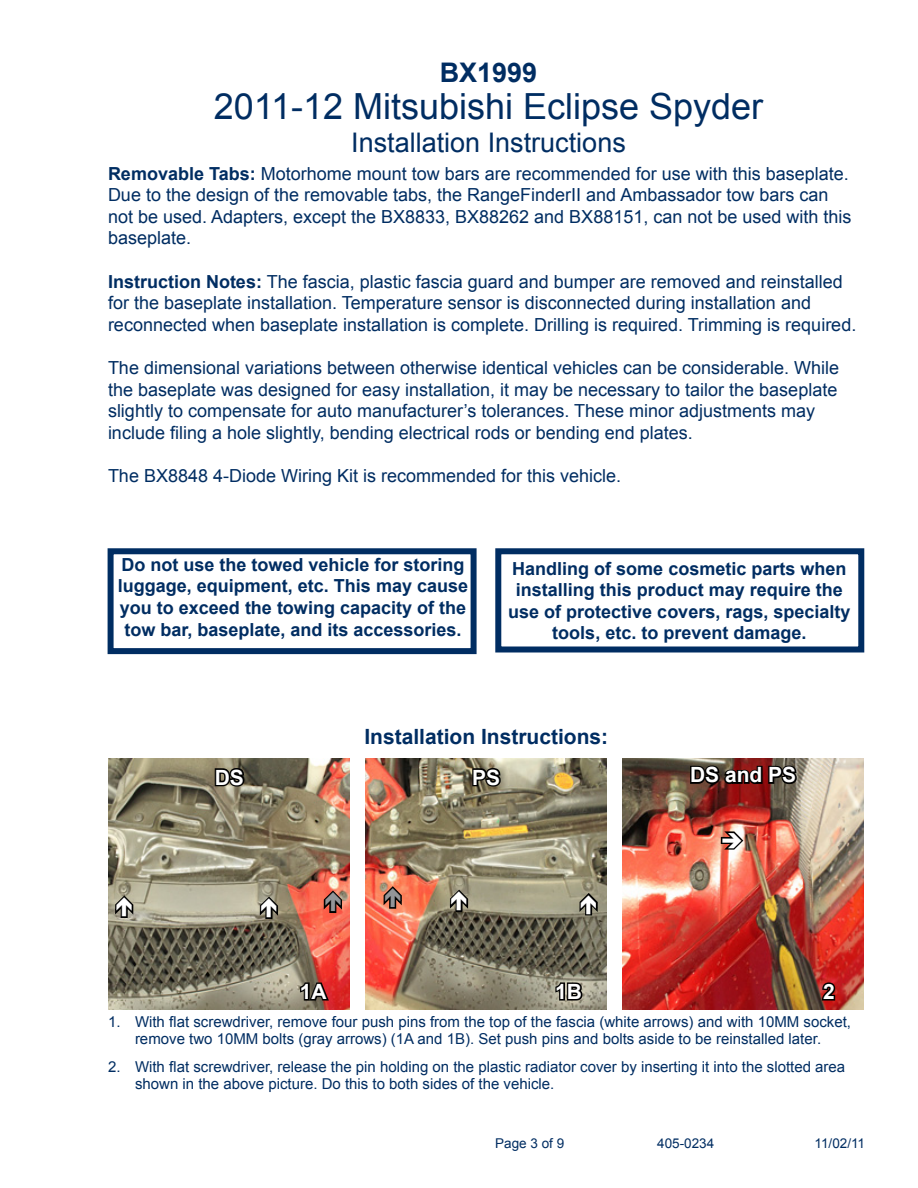
<style>
.page{position:relative;width:918px;height:1188px;background:#fff}
.page>*{position:absolute;margin:0;border:0;box-sizing:border-box;transform-origin:0 0}
.t1{font:36px "Arial";color:#002d62}
.t2{font:27px "Arial";color:#002d62}
.t3{font:700 27px "Arial";color:#002d62}
.t4{font:700 21px "Arial";color:#002d62}
.t5{font:700 21px "Arial";color:#fff}
.t6{font:18px/21.6px "Arial";color:#002d62}
.t7{font:700 18px/21.6px "Arial";color:#002d62;text-align:center}
.t8{font:15px/16.5px "Arial";color:#002d62;text-align:center}
.t9{font:13.5px "Arial";color:#002d62}
.s1{font-weight:700}
</style>
<div class="page">
<div style="left:495px;top:548px;width:369px;height:104px;border:6px solid #002d62"></div>
<div style="left:108px;top:548px;width:369px;height:106px;border:6px solid #002d62"></div>
<img style="left:109px;top:758px;width:241px;height:251px">
<img style="left:622px;top:758px;width:242px;height:251px">
<img style="left:366px;top:758px;width:241px;height:251px">
<svg style="left:213px;top:766px;width:34px;height:22px"></svg>
<svg style="left:471px;top:766px;width:32px;height:22px"></svg>
<svg style="left:689px;top:758px;width:110px;height:29px;background:#462822"></svg>
<svg style="left:299px;top:979px;width:32px;height:23px"></svg>
<svg style="left:554px;top:980px;width:31px;height:22px"></svg>
<svg style="left:820px;top:980px;width:17px;height:22px"></svg>
<svg style="left:112px;top:893px;width:23px;height:27px"></svg>
<svg style="left:257px;top:894px;width:23px;height:27px"></svg>
<svg style="left:447px;top:888px;width:23px;height:26px"></svg>
<svg style="left:577px;top:891px;width:22px;height:26px"></svg>
<svg style="left:719px;top:829px;width:26px;height:22px"></svg>
<svg style="left:322px;top:888px;width:23px;height:27px"></svg>
<svg style="left:382px;top:884px;width:23px;height:26px"></svg>
<h2 class="t3" style="left:440px;top:54px;width:99px">BX1999</h2>
<h1 class="t1" style="left:214px;top:83px;width:551px">2011-12 Mitsubishi Eclipse Spyder</h1>
<h2 class="t2" style="left:351px;top:125px;width:276px">Installation Instructions</h2>
<p class="t6" style="left:108px;top:163px;width:745px"><span class="s1">Removable Tabs:</span> Motorhome mount tow bars are recommended for use with this baseplate.<br>Due to the design of the removable tabs, the RangeFinderII and Ambassador tow bars can not be used. Adapters, except the BX8833, BX88262 and BX88151, can not be used with this baseplate.</p>
<p class="t6" style="left:108px;top:271px;width:750px"><span class="s1">Instruction Notes:</span> The fascia, plastic fascia guard and bumper are removed and reinstalled for the baseplate installation. Temperature sensor is disconnected during installation and reconnected when baseplate installation is complete. Drilling is required. Trimming is required.</p>
<p class="t6" style="left:108px;top:357px;width:733px">The dimensional variations between otherwise identical vehicles can be considerable. While the baseplate was designed for easy installation, it may be necessary to tailor the baseplate slightly to compensate for auto manufacturer’s tolerances. These minor adjustments may include filing a hole slightly, bending electrical rods or bending end plates.</p>
<p class="t6" style="left:108px;top:465px;width:515px">The BX8848 4-Diode Wiring Kit is recommended for this vehicle.</p>
<p class="t7" style="left:118px;top:554px;width:352px">Do not use the towed vehicle for storing luggage, equipment, etc. This may cause you to exceed the towing capacity of the tow bar, baseplate, and its accessories.</p>
<p class="t7" style="left:508px;top:558px;width:344px">Handling of some cosmetic parts when installing this product may require the use of protective covers, rags, specialty tools, etc. to prevent damage.</p>
<p class="t4" style="left:364px;top:722px;width:245px">Installation Instructions:</p>
<p class="t5" style="left:215px;top:763px;width:31px">DS</p>
<p class="t5" style="left:472px;top:763px;width:30px">PS</p>
<p class="t5" style="left:690px;top:761px;width:108px">DS and PS</p>
<p class="t5" style="left:300px;top:978px;width:28px">1A</p>
<p class="t5" style="left:555px;top:978px;width:28px">1B</p>
<p class="t5" style="left:823px;top:978px;width:13px">2</p>
<p class="t8" style="left:108px;top:1014px;width:745px">1. With flat screwdriver, remove four push pins from the top of the fascia (white arrows) and with 10MM socket, remove two 10MM bolts (gray arrows) (1A and 1B). Set push pins and bolts aside to be reinstalled later.</p>
<p class="t8" style="left:135px;top:1059px;width:712px;text-align:left;text-indent:-27px">2. With flat screwdriver, release the pin holding on the plastic radiator cover by inserting it into the slotted area shown in the above picture. Do this to both sides of the vehicle.</p>
<p class="t9" style="left:495px;top:1135px;width:71px">Page 3 of 9</p>
<p class="t9" style="left:657px;top:1135px;width:59px">405-0234</p>
<p class="t9" style="left:815px;top:1135px;width:52px">11/02/11</p>
</div>
